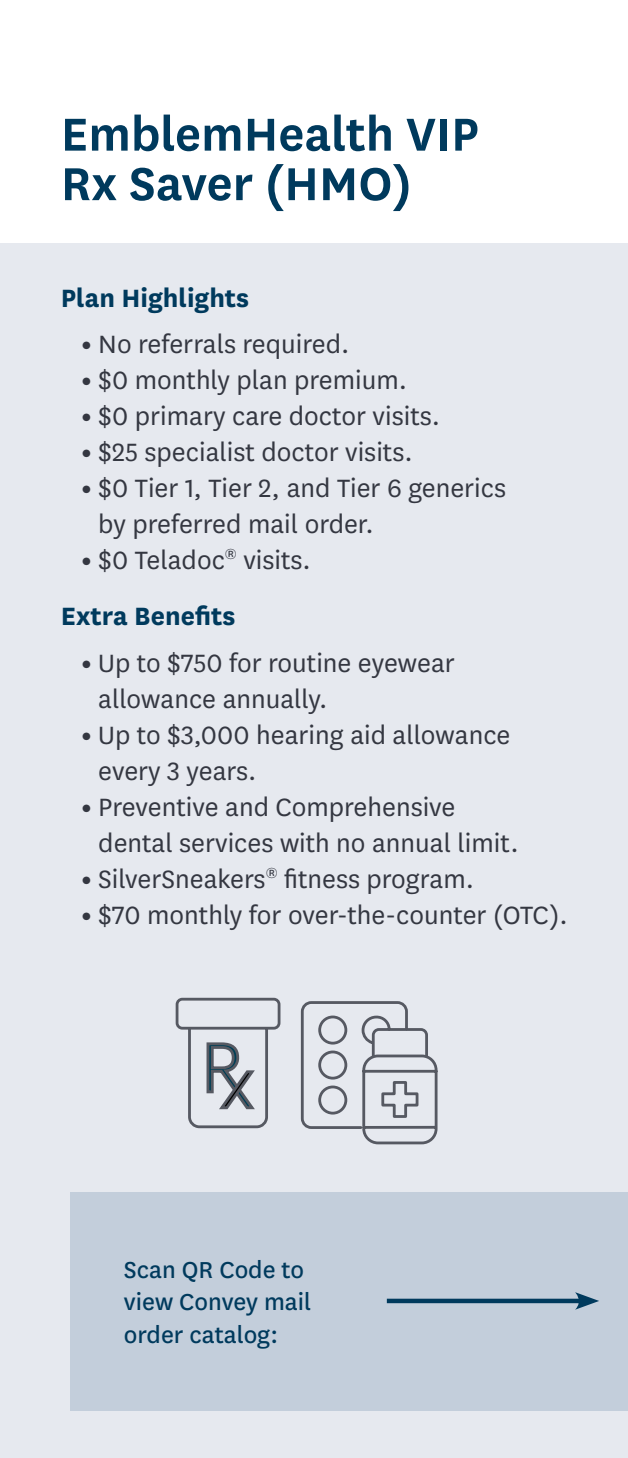
<style>
.page{position:relative;width:628px;height:1458px;background:#fff}
.page>*{position:absolute;margin:0;border:0;box-sizing:border-box;transform-origin:0 0}
.body_copy{font:600 54px/49.5px "National";color:#003a5d}
.Body_text___National{font:29.25px/36px "National";color:#343741}
.Body_text___National-2{font:700 29.25px "National";color:#003a5d}
.t1{font:27px/32.4px "National";color:#003a5d}
.s1{font-weight:800}
</style>
<div class="page">
<div style="left:0;top:243px;width:628px;height:1215px;background:#e6e9ef"></div>
<hr style="left:627px;top:243px;width:1px;height:1215px;background:#dbe0e9">
<svg style="left:175px;top:997px;width:106px;height:132px"></svg>
<svg style="left:300px;top:1001px;width:138px;height:144px"></svg>
<div style="left:70px;top:1192px;width:558px;height:219px;background:#c3cedb"></div>
<hr style="left:387px;top:1299px;width:196px;height:4px;background:#003a5d">
<svg style="left:575px;top:1292px;width:24px;height:18px"></svg>
<p class="body_copy" style="left:61px;top:106px;width:420px">EmblemHealth VIP<br>Rx Saver (HMO)</p>
<p class="Body_text___National-2" style="left:61px;top:277px;width:190px">Plan Highlights</p>
<p class="Body_text___National" style="left:81px;top:325px;width:270px"><span class="s1">•</span> No referrals required.</p>
<p class="Body_text___National" style="left:81px;top:361px;width:328px"><span class="s1">•</span> $0 monthly plan premium.</p>
<p class="Body_text___National" style="left:81px;top:397px;width:360px"><span class="s1">•</span> $0 primary care doctor visits.</p>
<p class="Body_text___National" style="left:81px;top:433px;width:333px"><span class="s1">•</span> $25 specialist doctor visits.</p>
<p class="Body_text___National" style="left:98px;top:469px;width:409px;text-indent:-17px"><span class="s1">•</span> $0 Tier 1, Tier 2, and Tier 6 generics by preferred mail order.</p>
<p class="Body_text___National" style="left:81px;top:541px;width:231px"><span class="s1">•</span> $0 Teladoc<sup>®</sup> visits.</p>
<p class="Body_text___National-2" style="left:61px;top:596px;width:176px">Extra Benefits</p>
<p class="Body_text___National" style="left:98px;top:643px;width:358px;text-indent:-17px"><span class="s1">•</span> Up to $750 for routine eyewear allowance annually.</p>
<p class="Body_text___National" style="left:98px;top:715px;width:414px;text-indent:-17px"><span class="s1">•</span> Up to $3,000 hearing aid allowance every 3 years.</p>
<p class="Body_text___National" style="left:98px;top:787px;width:422px;text-indent:-17px"><span class="s1">•</span> Preventive and Comprehensive dental services with no annual limit.</p>
<p class="Body_text___National" style="left:81px;top:859px;width:394px"><span class="s1">•</span> SilverSneakers<sup>®</sup> fitness program.</p>
<p class="Body_text___National" style="left:81px;top:895px;width:488px"><span class="s1">•</span> $70 monthly for over-the-counter (OTC).</p>
<p class="t1" style="left:124px;top:1252px;width:189px">Scan QR Code to view Convey mail order catalog:</p>
</div>
